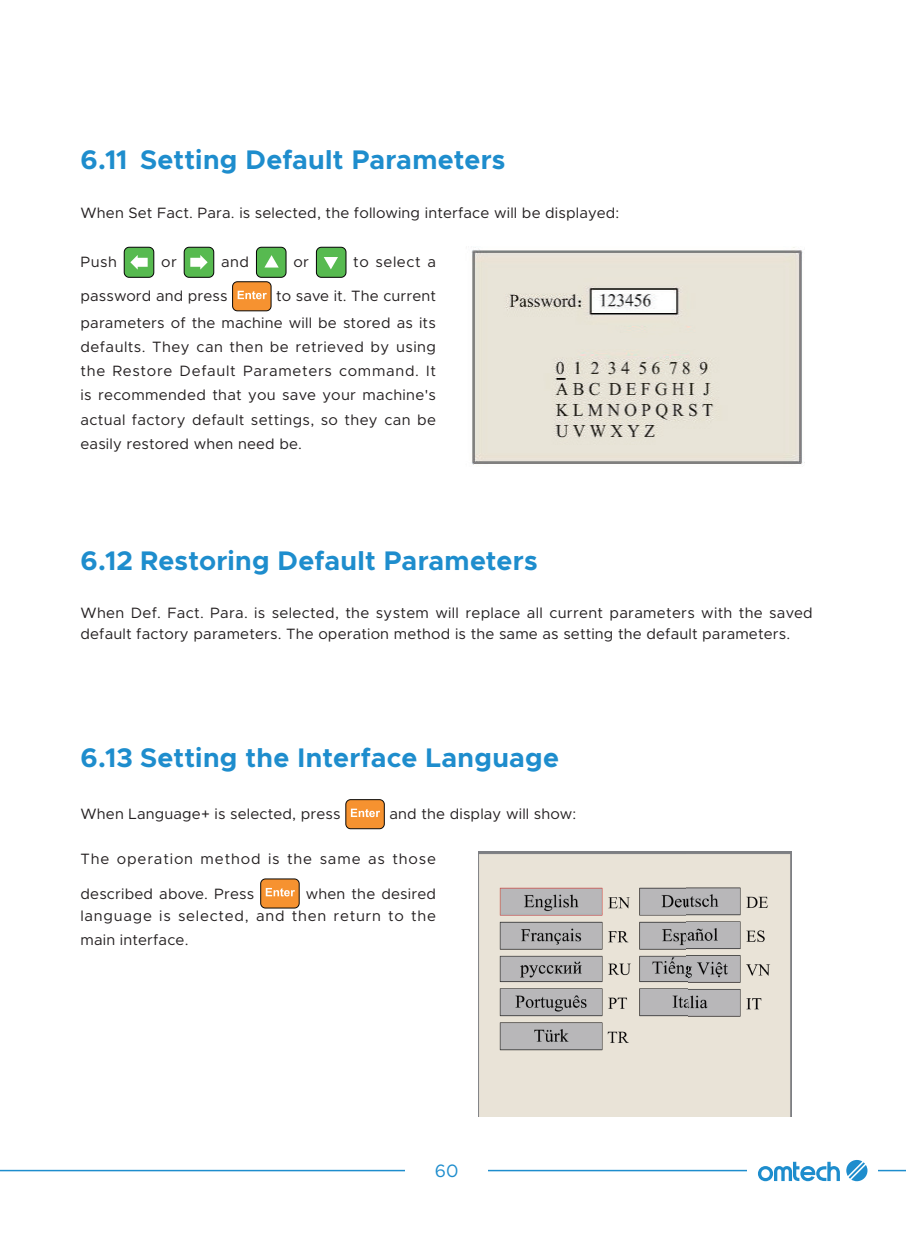
<style>
.page{position:relative;width:906px;height:1238px;background:#fff}
.page>*{position:absolute;margin:0;border:0;box-sizing:border-box;transform-origin:0 0}
.t1{font:700 27px "Metropolis";letter-spacing:.01em;color:#1e8dcd}
.t2{font:18px "Metropolis";color:#1e8dcd}
.t3{font:15px/24px "Metropolis";letter-spacing:.01em;color:#231f20}
.t4{font:15px/22.5px "Metropolis";letter-spacing:.05em;color:#231f20;text-align:right}
.t5{font:15px "Metropolis";letter-spacing:.055em;color:#231f20}
.t6{font:15px "Metropolis";letter-spacing:.035em;color:#231f20}
</style>
<div class="page">
<hr style="left:0;top:1169px;width:906px;height:2px;background:#1e8dcd">
<div style="left:747px;top:1149px;width:131px;height:42px;background:#fff"></div>
<svg style="left:758px;top:1161px;width:82px;height:20px"></svg>
<svg style="left:846px;top:1160px;width:21px;height:21px"></svg>
<div style="left:405px;top:1161px;width:83px;height:18px;background:#fff"></div>
<img style="left:471px;top:247px;width:332px;height:218px">
<img style="left:478px;top:851px;width:313px;height:265px">
<svg style="left:260px;top:878px;width:40px;height:30px"></svg>
<svg style="left:124px;top:247px;width:30px;height:31px"></svg>
<svg style="left:184px;top:247px;width:30px;height:31px"></svg>
<svg style="left:316px;top:247px;width:30px;height:31px"></svg>
<svg style="left:232px;top:247px;width:54px;height:64px"></svg>
<svg style="left:345px;top:799px;width:40px;height:30px"></svg>
<h1 class="t1" style="left:80px;top:143px;width:426px">6.11 Setting Default Parameters</h1>
<p class="t3" style="left:80px;top:200px;width:540px">When Set Fact. Para. is selected, the following interface will be displayed:</p>
<p class="t3" style="left:80px;top:250px;width:38px">Push</p>
<p class="t3" style="left:161px;top:250px;width:17px">or</p>
<p class="t3" style="left:221px;top:250px;width:30px">and</p>
<p class="t3" style="left:293px;top:250px;width:17px">or</p>
<p class="t6" style="left:353px;top:253px;width:84px">to select a</p>
<p class="t3" style="left:80px;top:284px;width:149px">password and press</p>
<p class="t3" style="left:80px;top:283px;width:357px;line-height:27px;text-align:right">to save it. The current<br>parameters of the machine will be stored as its</p>
<p class="t3" style="left:80px;top:335px;width:357px;text-align:justify">defaults. They can then be retrieved by using the Restore Default Parameters command. It is recommended that you save your machine's actual factory default settings, so they can be easily restored when need be.</p>
<h1 class="t1" style="left:80px;top:543px;width:459px">6.12 Restoring Default Parameters</h1>
<p class="t3" style="left:80px;top:602px;width:734px;line-height:21px">When Def. Fact. Para. is selected, the system will replace all current parameters with the saved default factory parameters. The operation method is the same as setting the default parameters.</p>
<h1 class="t1" style="left:80px;top:741px;width:480px">6.13 Setting the Interface Language</h1>
<p class="t3" style="left:80px;top:801px;width:262px">When Language+ is selected, press</p>
<p class="t3" style="left:389px;top:801px;width:188px">and the display will show:</p>
<p class="t5" style="left:80px;top:849px;width:357px">The operation method is the same as those</p>
<p class="t3" style="left:80px;top:881px;width:175px">described above. Press</p>
<p class="t4" style="left:80px;top:882px;width:357px">when the desired<br>language is selected, and then return to the</p>
<p class="t3" style="left:80px;top:928px;width:109px">main interface.</p>
<p class="t2" style="left:435px;top:1159px;width:25px">60</p>
</div>
